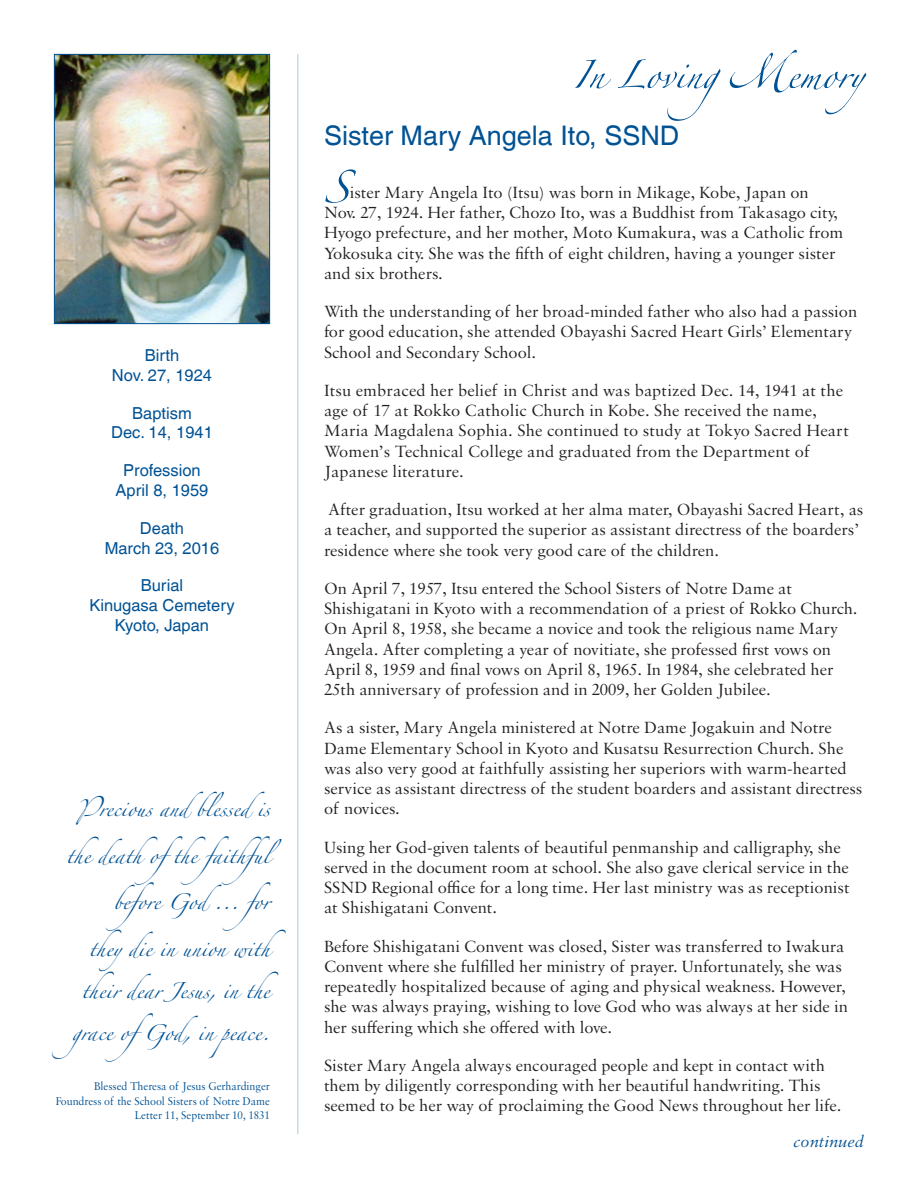
<style>
.page{position:relative;width:918px;height:1188px;background:#fff}
.page>*{position:absolute;margin:0;border:0;box-sizing:border-box;transform-origin:0 0}
.Drop_Cap_Graph{font:72px "Zapfino Extra LT Pro";color:#005294}
.t1{font:63px "Zapfino Extra LT Pro";color:#005294}
.t2{font:36px/42px "Zapfino Extra LT Pro";color:#005294}
.Head_1{font:27px "Helvetica LT Com";color:#005294}
.Drop_Cap_Graph-2{font:17.25px/20.2px "Sabon MT Pro";color:#231f20}
.t3{font:italic 17.25px "Sabon MT Pro";color:#005294}
.Date_Headers{font:16.5px/19.8px "Helvetica LT Com";color:#005294;text-align:center}
.t4{font:12px/14.4px "Sabon MT Pro";color:#005294;text-align:right;scale:.93 1}
</style>
<div class="page">
<hr style="left:297px;top:54px;width:1px;height:1080px;background:#c5dce9">
<img style="left:56px;top:56px;width:212px;height:266px">
<div style="left:54px;top:54px;width:216px;height:270px;border:1px solid #005294"></div>
<p class="Date_Headers" style="left:112px;top:345px;width:102px">Birth<br>Nov. 27, 1924</p>
<p class="Date_Headers" style="left:111px;top:403px;width:103px">Baptism<br>Dec. 14, 1941</p>
<p class="Date_Headers" style="left:116px;top:461px;width:94px">Profession<br>April 8, 1959</p>
<p class="Date_Headers" style="left:105px;top:518px;width:116px">Death<br>March 23, 2016</p>
<p class="Date_Headers" style="left:89px;top:576px;width:147px">Burial<br>Kinugasa Cemetery<br>Kyoto, Japan</p>
<h3 class="t2" style="left:78px;top:783px;width:193px">Precious and blessed is</h3>
<h3 class="t2" style="left:66px;top:829px;width:228px">the death ofthe faithful</h3>
<h3 class="t2" style="left:113px;top:876px;width:182px">before God ... for</h3>
<h3 class="t2" style="left:89px;top:922px;width:182px">they die in union with</h3>
<h3 class="t2" style="left:72px;top:964px;width:199px">their dear Jesus, in the grace ofGod, in peace.</h3>
<p class="t4" style="left:56px;top:1079px;width:232px">Blessed Theresa of Jesus Gerhardinger<br>Foundress of the School Sisters of Notre Dame<br>Letter 11, September 10, 1831</p>
<h2 class="t1" style="left:573px;top:29px;width:293px">In LovingMemory</h2>
<p class="Head_1" style="left:324px;top:120px;width:357px">Sister Mary Angela Ito, SSND</p>
<p class="Drop_Cap_Graph" style="left:324px;top:135px;width:27px">S</p>
<p class="Drop_Cap_Graph-2" style="left:324px;top:182px;width:521px;text-indent:26px">ister Mary Angela Ito (Itsu) was born in Mikage, Kobe, Japan on Nov. 27, 1924. Her father, Chozo Ito, was a Buddhist from Takasago city, Hyogo prefecture, and her mother, Moto Kumakura, was a Catholic from Yokosuka city. She was the fifth of eight children, having a younger sister and six brothers.</p>
<p class="Drop_Cap_Graph-2" style="left:324px;top:301px;width:535px">With the understanding of her broad-minded father who also had a passion for good education, she attended Obayashi Sacred Heart Girls’ Elementary<br>School and Secondary School.</p>
<p class="Drop_Cap_Graph-2" style="left:324px;top:380px;width:526px">Itsu embraced her belief in Christ and was baptized Dec. 14, 1941 at the age of 17 at Rokko Catholic Church in Kobe. She received the name, Maria Magdalena Sophia. She continued to study at Tokyo Sacred Heart Women’s Technical College and graduated from the Department of Japanese literature.</p>
<p class="Drop_Cap_Graph-2" style="left:324px;top:499px;width:541px">After graduation, Itsu worked at her alma mater, Obayashi Sacred Heart, as a teacher, and supported the superior as assistant directress of the boarders’ residence where she took very good care of the children.</p>
<p class="Drop_Cap_Graph-2" style="left:324px;top:578px;width:535px">On April 7, 1957, Itsu entered the School Sisters of Notre Dame at Shishigatani in Kyoto with a recommendation of a priest of Rokko Church.<br>On April 8, 1958, she became a novice and took the religious name Mary Angela. After completing a year of novitiate, she professed first vows on April 8, 1959 and final vows on April 8, 1965. In 1984, she celebrated her 25th anniversary of profession and in 2009, her Golden Jubilee.</p>
<p class="Drop_Cap_Graph-2" style="left:324px;top:717px;width:540px">As a sister, Mary Angela ministered at Notre Dame Jogakuin and Notre Dame Elementary School in Kyoto and Kusatsu Resurrection Church. She was also very good at faithfully assisting her superiors with warm-hearted service as assistant directress of the student boarders and assistant directress of novices.</p>
<p class="Drop_Cap_Graph-2" style="left:324px;top:837px;width:527px">Using her God-given talents of beautiful penmanship and calligraphy, she served in the document room at school. She also gave clerical service in the SSND Regional office for a long time. Her last ministry was as receptionist at Shishigatani Convent.</p>
<p class="Drop_Cap_Graph-2" style="left:324px;top:936px;width:525px">Before Shishigatani Convent was closed, Sister was transferred to Iwakura Convent where she fulfilled her ministry of prayer. Unfortunately, she was repeatedly hospitalized because of aging and physical weakness. However, she was always praying, wishing to love God who was always at her side in her suffering which she offered with love.</p>
<p class="Drop_Cap_Graph-2" style="left:324px;top:1055px;width:519px">Sister Mary Angela always encouraged people and kept in contact with them by diligently corresponding with her beautiful handwriting. This seemed to be her way of proclaiming the Good News throughout her life.</p>
<p class="t3" style="left:793px;top:1131px;width:72px">continued</p>
</div>
